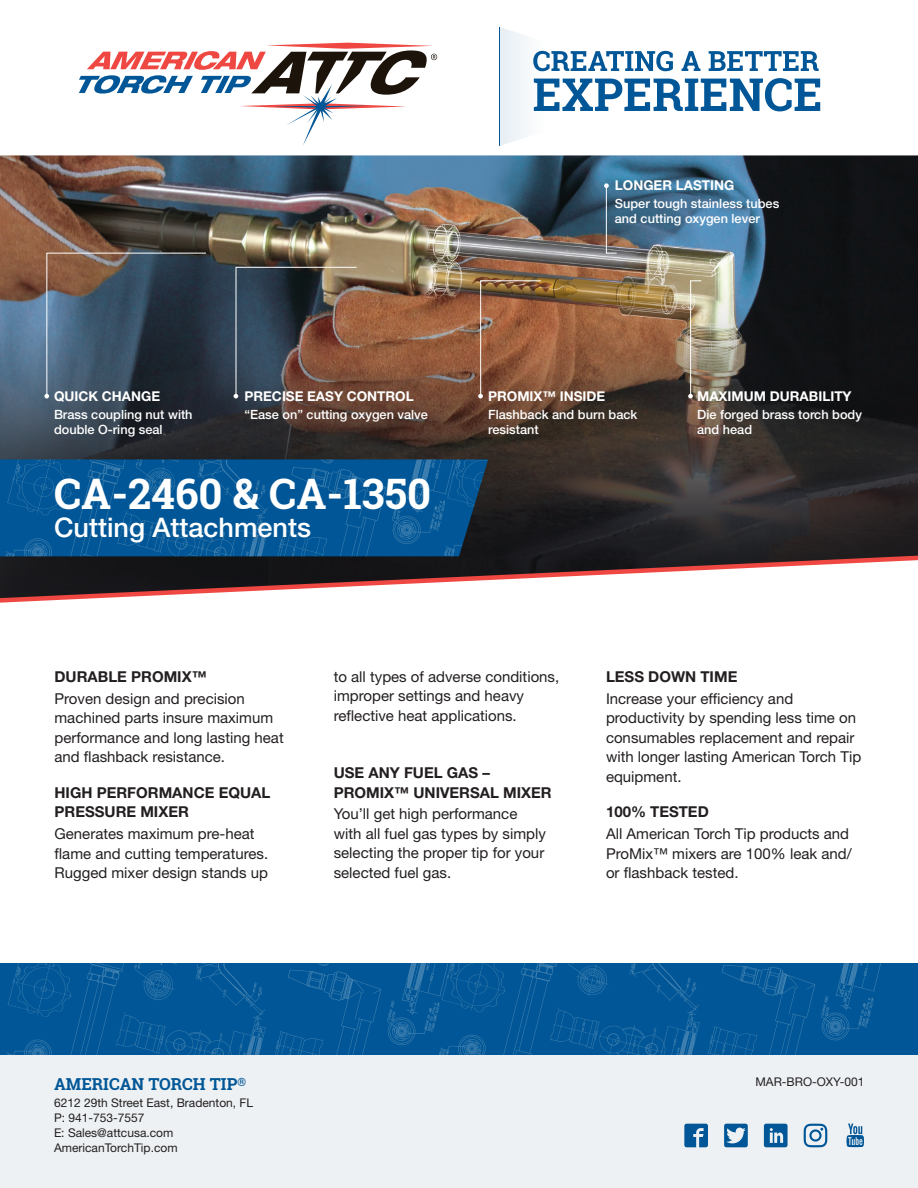
<style>
.page{position:relative;width:918px;height:1188px;background:#fff}
.page>*{position:absolute;margin:0;border:0;box-sizing:border-box;transform-origin:0 0}
.t1{font:700 42px "Roboto Slab";color:#fff}
.t2{font:500 27px "Helvetica Neue LT Std";color:#fff}
.t3{font:700 16.5px "Roboto Slab";color:#005696}
.copy_w___15_sa{font:15px/19.5px "Helvetica Neue LT Std";color:#231f20}
.Small_Heading{font:700 15px/19.5px "Helvetica Neue LT Std";color:#231f20}
.White_Heading{font:700 13.5px "Helvetica Neue LT Std";color:#fff}
.White_med_type{font:500 12.75px/15px "Helvetica Neue LT Std";color:#fff}
.t4{font:12px/15px "Helvetica Neue LT Std";color:#231f20}
</style>
<div class="page">
<img style="left:0;top:964px;width:918px;height:91px">
<svg style="left:79px;top:43px;width:358px;height:102px"></svg>
<hr style="left:499px;top:27px;width:1px;height:119px;background:#005696">
<svg style="left:500px;top:27px;width:320px;height:119px"></svg>
<div style="left:0;top:1055px;width:918px;height:133px;background:#edf1f3"></div>
<svg style="left:684px;top:1124px;width:24px;height:23px"></svg>
<svg style="left:724px;top:1124px;width:24px;height:23px"></svg>
<svg style="left:764px;top:1124px;width:24px;height:23px"></svg>
<svg style="left:804px;top:1124px;width:23px;height:23px"></svg>
<svg style="left:846px;top:1123px;width:18px;height:24px"></svg>
<img style="left:0;top:155px;width:918px;height:397px">
<img style="left:0;top:459px;width:488px;height:93px">
<svg style="left:0;top:552px;width:918px;height:51px"></svg>
<svg style="left:604px;top:183px;width:13px;height:71px"></svg>
<svg style="left:44px;top:253px;width:163px;height:145px;background:#3e4a57"></svg>
<svg style="left:234px;top:267px;width:123px;height:131px;background:#544b4b"></svg>
<svg style="left:478px;top:280px;width:63px;height:118px;background:#935e40"></svg>
<svg style="left:688px;top:280px;width:14px;height:118px;background:#ad9f86"></svg>
<p class="White_Heading" style="left:615px;top:177px;width:121px">LONGER LASTING</p>
<p class="White_med_type" style="left:615px;top:196px;width:166px">Super tough stainless tubes and cutting oxygen lever</p>
<p class="White_Heading" style="left:54px;top:388px;width:108px">QUICK CHANGE</p>
<p class="White_med_type" style="left:54px;top:407px;width:140px">Brass coupling nut with double O-ring seal</p>
<p class="White_Heading" style="left:244px;top:388px;width:171px">PRECISE EASY CONTROL</p>
<p class="White_med_type" style="left:244px;top:407px;width:185px">“Ease on” cutting oxygen valve</p>
<p class="t1" style="left:54px;top:465px;width:379px">CA-2460 &amp; CA-1350</p>
<p class="t2" style="left:54px;top:511px;width:259px">Cutting Attachments</p>
<p class="White_Heading" style="left:488px;top:388px;width:119px">PROMIX™ INSIDE</p>
<p class="White_med_type" style="left:488px;top:407px;width:151px">Flashback and burn back resistant</p>
<p class="White_Heading" style="left:697px;top:388px;width:156px">MAXIMUM DURABILITY</p>
<p class="White_med_type" style="left:697px;top:407px;width:166px">Die forged brass torch body and head</p>
<p class="Small_Heading" style="left:55px;top:666px;width:154px">DURABLE PROMIX™</p>
<p class="copy_w___15_sa" style="left:55px;top:688px;width:231px">Proven design and precision machined parts insure maximum performance and long lasting heat and flashback resistance.</p>
<p class="Small_Heading" style="left:55px;top:782px;width:217px">HIGH PERFORMANCE EQUAL<br>PRESSURE MIXER</p>
<p class="copy_w___15_sa" style="left:55px;top:824px;width:215px">Generates maximum pre-heat flame and cutting temperatures.<br>Rugged mixer design stands up</p>
<p class="copy_w___15_sa" style="left:334px;top:666px;width:227px">to all types of adverse conditions, improper settings and heavy reflective heat applications.</p>
<p class="Small_Heading" style="left:334px;top:763px;width:220px">USE ANY FUEL GAS –<br>PROMIX™ UNIVERSAL MIXER</p>
<p class="copy_w___15_sa" style="left:334px;top:804px;width:214px">You’ll get high performance with all fuel gas types by simply selecting the proper tip for your selected fuel gas.</p>
<p class="Small_Heading" style="left:606px;top:666px;width:133px">LESS DOWN TIME</p>
<p class="copy_w___15_sa" style="left:606px;top:688px;width:257px">Increase your efficiency and productivity by spending less time on consumables replacement and repair with longer lasting American Torch Tip equipment.</p>
<p class="Small_Heading" style="left:606px;top:802px;width:104px">100% TESTED</p>
<p class="copy_w___15_sa" style="left:606px;top:824px;width:247px">All American Torch Tip products and<br>ProMix™ mixers are 100% leak and/ or flashback tested.</p>
<p class="t3" style="left:54px;top:1073px;width:193px">AMERICAN TORCH TIP<sup>®</sup></p>
<p class="t4" style="left:54px;top:1095px;width:201px">6212 29th Street East, Bradenton, FL<br>P: 941-753-7557<br>E: Sales@attcusa.com<br>AmericanTorchTip.com</p>
<p class="t4" style="left:755px;top:1074px;width:110px">MAR-BRO-OXY-001</p>
</div>
